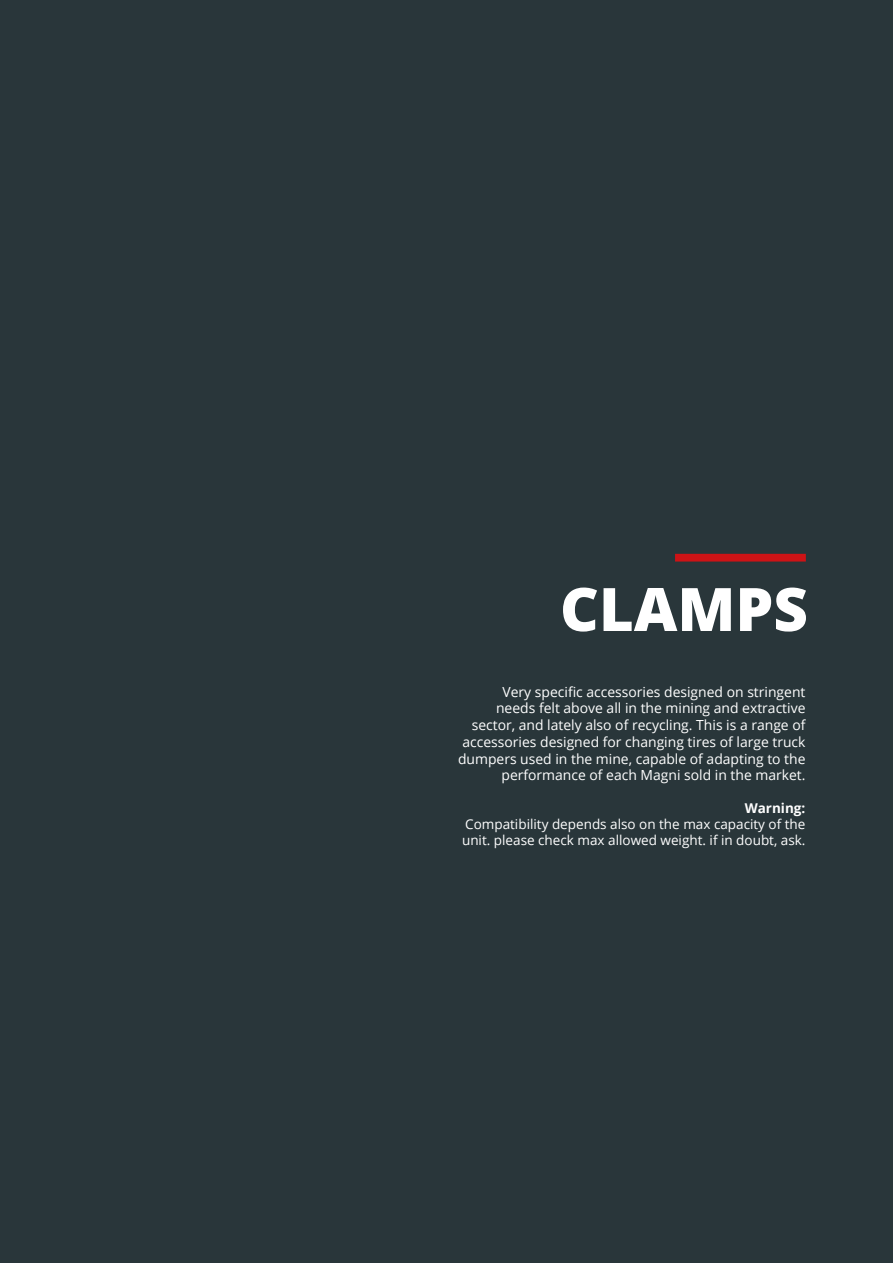
<style>
.page{position:relative;width:893px;height:1263px;background:#29363a}
.page>*{position:absolute;margin:0;border:0;box-sizing:border-box;transform-origin:0 0}
.t1{font:800 60px "Open Sans";color:#fff}
.t2{font:13.95px/16.6px "Open Sans";color:#fff;text-align:right}
.t3{font:13.5px/16.2px "Open Sans";color:#fff}
.t4{font:700 13.5px "Open Sans";color:#fff}
</style>
<div class="page">
<div style="left:675px;top:554px;width:131px;height:7px;background:#cd1316"></div>
<h1 class="t1" style="left:560px;top:563px;width:249px">CLAMPS</h1>
<p class="t2" style="left:458px;top:683px;width:349px">Very specific accessories designed on stringent<br>needs felt above all in the mining and extractive sector, and lately also of recycling. This is a range of accessories designed for changing tires of large truck dumpers used in the mine, capable of adapting to the performance of each Magni sold in the market.</p>
<p class="t4" style="left:745px;top:798px;width:62px">Warning:</p>
<p class="t3" style="left:462px;top:815px;width:345px">Compatibility depends also on the max capacity of the unit. please check max allowed weight. if in doubt, ask.</p>
</div>
